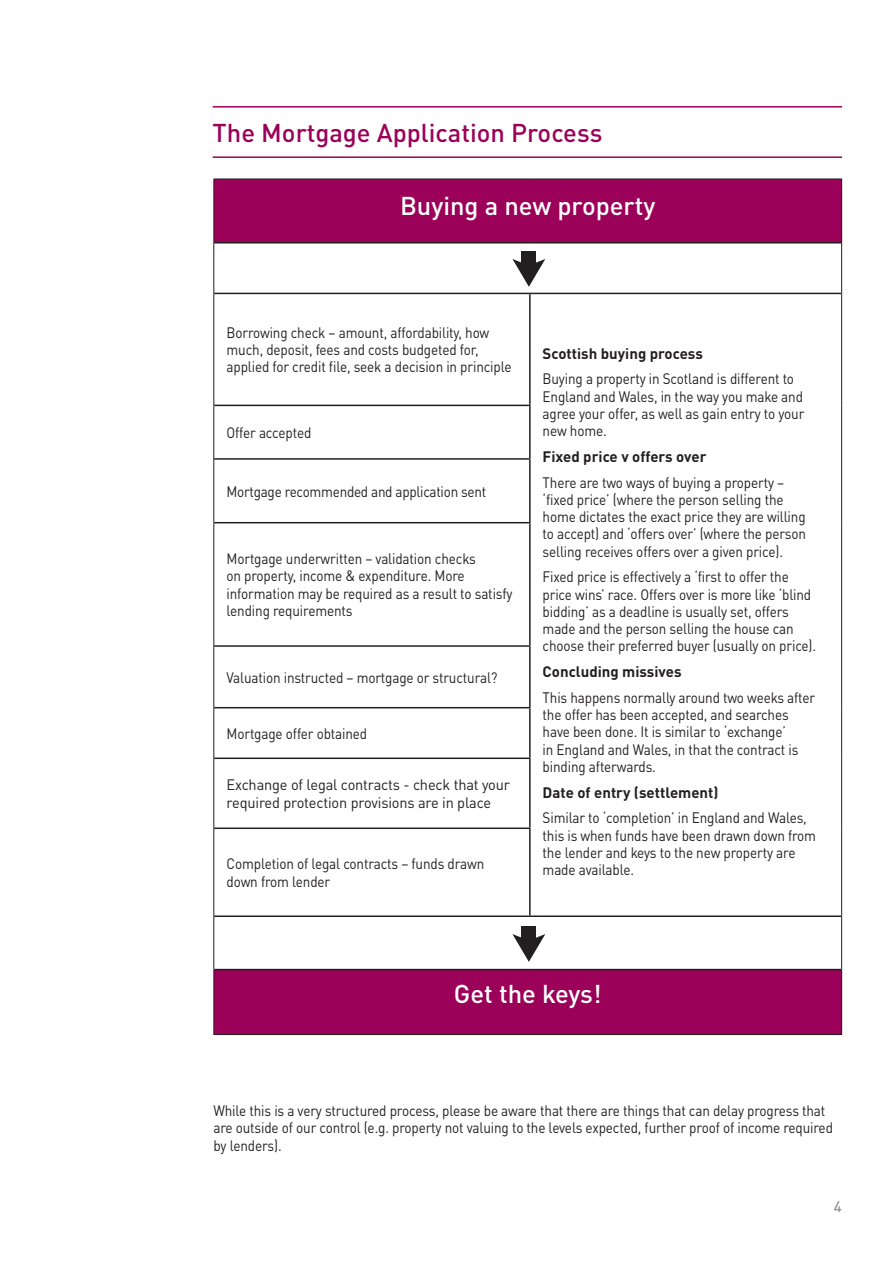
<style>
.page{position:relative;width:893px;height:1263px;background:#fff}
.page>*{position:absolute;margin:0;border:0;box-sizing:border-box;transform-origin:0 0}
.t1{font:500 25.5px "DINOT";color:#fff}
.t2{font:500 25.5px "DINOT";color:#9c0159}
.t3{font:15px/17.2px "DINOT";letter-spacing:-.01em;color:#231f20;scale:.9 1}
.t4{font:700 15px "DINOT";color:#231f20}
.t5{font:15px/17.2px "DINOT";letter-spacing:-.01em;color:#231f20}
.t6{font:500 15px "DINOT";color:#939598}
</style>
<div class="page">
<div style="left:214px;top:179px;width:628px;height:64px;background:#9c0159"></div>
<div style="left:214px;top:969px;width:628px;height:65px;background:#9c0159"></div>
<hr style="left:214px;top:242px;width:316px;height:1px;background:#231f20">
<hr style="left:530px;top:242px;width:311px;height:1px;background:#231f20">
<hr style="left:214px;top:293px;width:316px;height:1px;background:#231f20">
<hr style="left:530px;top:293px;width:311px;height:1px;background:#231f20">
<hr style="left:529px;top:294px;width:2px;height:111px;background:#231f20">
<hr style="left:214px;top:405px;width:317px;height:1px;background:#231f20">
<hr style="left:529px;top:406px;width:2px;height:52px;background:#231f20">
<hr style="left:214px;top:458px;width:317px;height:2px;background:#231f20">
<hr style="left:529px;top:460px;width:2px;height:62px;background:#231f20">
<hr style="left:214px;top:522px;width:317px;height:1px;background:#231f20">
<hr style="left:529px;top:523px;width:2px;height:122px;background:#231f20">
<hr style="left:214px;top:645px;width:317px;height:2px;background:#231f20">
<hr style="left:529px;top:647px;width:2px;height:60px;background:#231f20">
<hr style="left:214px;top:707px;width:317px;height:1px;background:#231f20">
<hr style="left:529px;top:708px;width:2px;height:49px;background:#231f20">
<hr style="left:214px;top:757px;width:317px;height:2px;background:#231f20">
<hr style="left:529px;top:759px;width:2px;height:68px;background:#231f20">
<hr style="left:214px;top:827px;width:317px;height:2px;background:#231f20">
<hr style="left:529px;top:829px;width:2px;height:86px;background:#231f20">
<hr style="left:214px;top:915px;width:316px;height:2px;background:#231f20">
<hr style="left:530px;top:915px;width:311px;height:2px;background:#231f20">
<hr style="left:214px;top:969px;width:316px;height:1px;background:#231f20">
<hr style="left:530px;top:969px;width:311px;height:1px;background:#231f20">
<hr style="left:213px;top:179px;width:317px;height:1px;background:#231f20">
<hr style="left:213px;top:179px;width:1px;height:64px;background:#231f20">
<hr style="left:530px;top:179px;width:312px;height:1px;background:#231f20">
<hr style="left:841px;top:179px;width:1px;height:64px;background:#231f20">
<hr style="left:213px;top:243px;width:1px;height:50px;background:#231f20">
<hr style="left:841px;top:243px;width:1px;height:50px;background:#231f20">
<hr style="left:213px;top:293px;width:1px;height:112px;background:#231f20">
<hr style="left:841px;top:293px;width:1px;height:112px;background:#231f20">
<hr style="left:841px;top:405px;width:1px;height:54px;background:#231f20">
<hr style="left:841px;top:459px;width:1px;height:64px;background:#231f20">
<hr style="left:841px;top:523px;width:1px;height:123px;background:#231f20">
<hr style="left:841px;top:646px;width:1px;height:62px;background:#231f20">
<hr style="left:841px;top:708px;width:1px;height:50px;background:#231f20">
<hr style="left:841px;top:758px;width:1px;height:70px;background:#231f20">
<hr style="left:841px;top:828px;width:1px;height:88px;background:#231f20">
<hr style="left:213px;top:405px;width:1px;height:54px;background:#231f20">
<hr style="left:213px;top:459px;width:1px;height:64px;background:#231f20">
<hr style="left:213px;top:523px;width:1px;height:123px;background:#231f20">
<hr style="left:213px;top:646px;width:1px;height:62px;background:#231f20">
<hr style="left:213px;top:708px;width:1px;height:50px;background:#231f20">
<hr style="left:213px;top:758px;width:1px;height:70px;background:#231f20">
<hr style="left:213px;top:828px;width:1px;height:88px;background:#231f20">
<hr style="left:213px;top:916px;width:1px;height:53px;background:#231f20">
<hr style="left:841px;top:916px;width:1px;height:53px;background:#231f20">
<hr style="left:213px;top:969px;width:1px;height:65px;background:#231f20">
<hr style="left:841px;top:969px;width:1px;height:65px;background:#231f20">
<hr style="left:213px;top:1034px;width:317px;height:1px;background:#231f20">
<hr style="left:530px;top:1034px;width:312px;height:1px;background:#231f20">
<hr style="left:213px;top:106px;width:629px;height:2px;background:#9c0159">
<hr style="left:213px;top:156px;width:629px;height:2px;background:#9c0159">
<div style="left:522px;top:251px;width:14px;height:20px;background:#231f20"></div>
<svg style="left:512px;top:259px;width:33px;height:28px"></svg>
<div style="left:522px;top:926px;width:14px;height:20px;background:#231f20"></div>
<svg style="left:512px;top:934px;width:33px;height:28px"></svg>
<h1 class="t2" style="left:213px;top:116px;width:391px">The Mortgage Application Process</h1>
<h1 class="t1" style="left:400px;top:189px;width:257px">Buying a new property</h1>
<p class="t3" style="left:227px;top:324px;width:318px">Borrowing check – amount, affordability, how much, deposit, fees and costs budgeted for, applied for credit file, seek a decision in principle</p>
<p class="t3" style="left:227px;top:424px;width:96px">Offer accepted</p>
<p class="t3" style="left:227px;top:482px;width:290px">Mortgage recommended and application sent</p>
<p class="t3" style="left:227px;top:550px;width:319px">Mortgage underwritten – validation checks<br>on property, income &amp; expenditure. More information may be required as a result to satisfy lending requirements</p>
<p class="t3" style="left:227px;top:668px;width:303px">Valuation instructed – mortgage or structural?</p>
<p class="t3" style="left:227px;top:724px;width:158px">Mortgage offer obtained</p>
<p class="t5" style="left:227px;top:776px;width:285px">Exchange of legal contracts - check that your required protection provisions are in place</p>
<p class="t3" style="left:227px;top:855px;width:288px">Completion of legal contracts – funds drawn down from lender</p>
<p class="t4" style="left:543px;top:343px;width:162px">Scottish buying process</p>
<p class="t3" style="left:543px;top:370px;width:292px">Buying a property in Scotland is different to England and Wales, in the way you make and agree your offer, as well as gain entry to your new home.</p>
<p class="t4" style="left:543px;top:447px;width:165px">Fixed price v offers over</p>
<p class="t3" style="left:543px;top:473px;width:294px">There are two ways of buying a property – ‘fixed price’ (where the person selling the home dictates the exact price they are willing to accept) and ‘offers over’ (where the person selling receives offers over a given price).</p>
<p class="t3" style="left:543px;top:568px;width:305px">Fixed price is effectively a ‘first to offer the price wins’ race. Offers over is more like ‘blind bidding’ as a deadline is usually set, offers made and the person selling the house can choose their preferred buyer (usually on price).</p>
<p class="t4" style="left:543px;top:662px;width:140px">Concluding missives</p>
<p class="t3" style="left:543px;top:689px;width:304px">This happens normally around two weeks after the offer has been accepted, and searches have been done. It is similar to ‘exchange’<br>in England and Wales, in that the contract is binding afterwards.</p>
<p class="t4" style="left:543px;top:782px;width:177px">Date of entry (settlement)</p>
<p class="t3" style="left:543px;top:809px;width:305px">Similar to ‘completion’ in England and Wales, this is when funds have been drawn down from the lender and keys to the new property are made available.</p>
<h1 class="t1" style="left:454px;top:977px;width:149px">Get the keys!</h1>
<p class="t3" style="left:213px;top:1102px;width:690px">While this is a very structured process, please be aware that there are things that can delay progress that are outside of our control (e.g. property not valuing to the levels expected, further proof of income required by lenders).</p>
<p class="t6" style="left:834px;top:1197px;width:9px">4</p>
</div>
